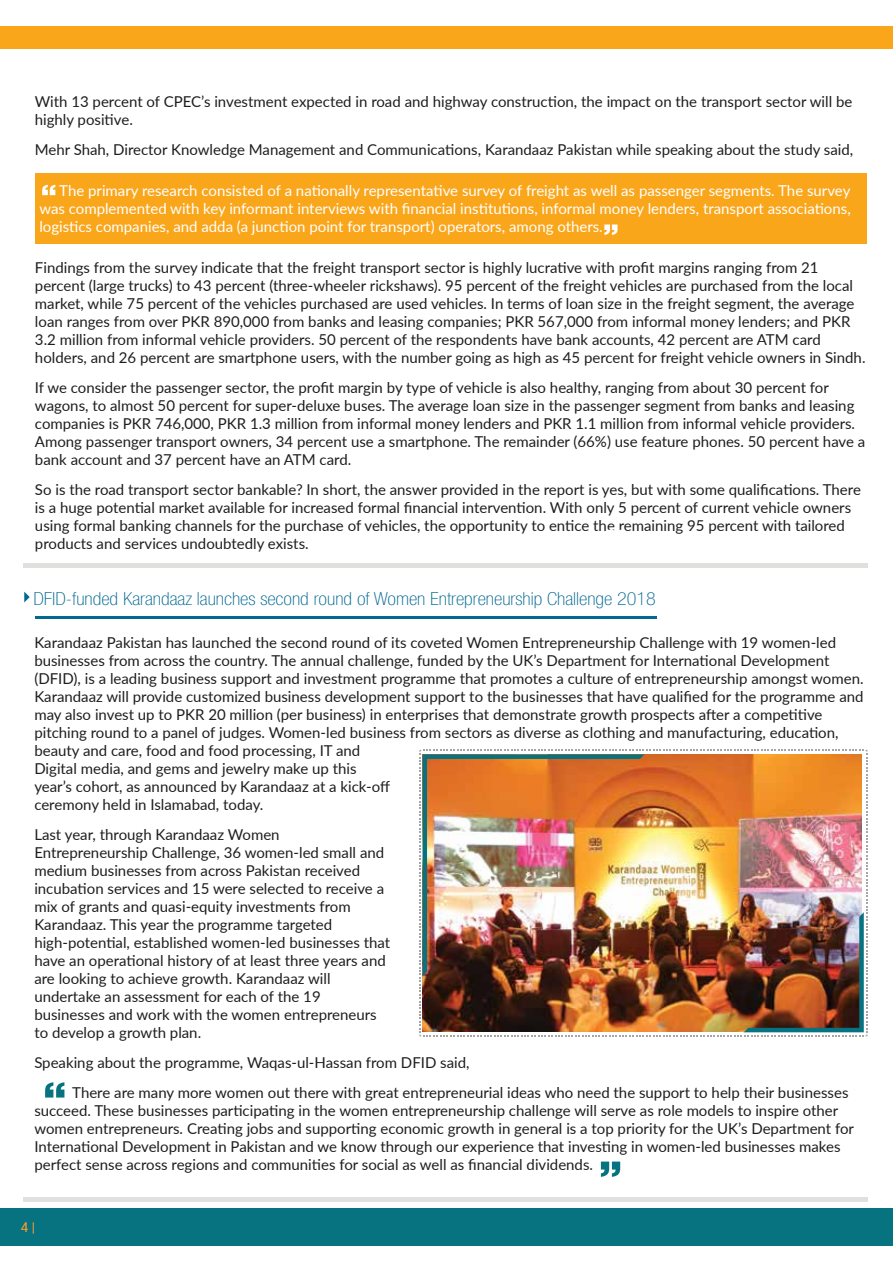
<style>
.page{position:relative;width:893px;height:1263px;background:#fff}
.page>*{position:absolute;margin:0;border:0;box-sizing:border-box;transform-origin:0 0}
.t1{font:100 condensed 18px "Helvetica Neue LT Std";color:#006891;scale:1.12 1}
.t2{font:15px/18px "Lato";color:#1e1e1e}
.t3{font:15px/18px "Lato";color:#fff;text-align:justify}
.t4{font:13.5px "Roboto";color:#f99e2b}
</style>
<div class="page">
<div style="left:0;top:27px;width:893px;height:22px;background:#faa61b"></div>
<svg style="left:601px;top:1161px;width:19px;height:16px"></svg>
<svg style="left:45px;top:1082px;width:19px;height:15px"></svg>
<hr style="left:23px;top:563px;width:845px;height:4px;background:#e0e0df">
<hr style="left:23px;top:1197px;width:845px;height:4px;background:#e0e0df">
<img style="left:419px;top:750px;width:448px;height:286px">
<img style="left:420px;top:752px;width:234px;height:242px">
<div style="left:35px;top:173px;width:832px;height:71px;background:#faa61b"></div>
<svg style="left:604px;top:224px;width:14px;height:11px"></svg>
<svg style="left:42px;top:185px;width:13px;height:10px"></svg>
<div style="left:0;top:1208px;width:893px;height:38px;background:#077280"></div>
<hr style="left:35px;top:617px;width:621px;height:2px;background:#006891">
<svg style="left:24px;top:592px;width:6px;height:10px"></svg>
<p class="t2" style="left:35px;top:92px;width:819px">With 13 percent of CPEC’s investment expected in road and highway construction, the impact on the transport sector will be highly positive.</p>
<p class="t2" style="left:35px;top:140px;width:820px">Mehr Shah, Director Knowledge Management and Communications, Karandaaz Pakistan while speaking about the study said,</p>
<p class="t3" style="left:39px;top:181px;width:813px;text-indent:20px">The primary research consisted of a nationally representative survey of freight as well as passenger segments. The survey was complemented with key informant interviews with financial institutions, informal money lenders, transport associations, logistics companies, and adda (a junction point for transport) operators, among others.</p>
<p class="t2" style="left:35px;top:258px;width:832px">Findings from the survey indicate that the freight transport sector is highly lucrative with profit margins ranging from 21 percent (large trucks) to 43 percent (three-wheeler rickshaws). 95 percent of the freight vehicles are purchased from the local market, while 75 percent of the vehicles purchased are used vehicles. In terms of loan size in the freight segment, the average loan ranges from over PKR 890,000 from banks and leasing companies; PKR 567,000 from informal money lenders; and PKR 3.2 million from informal vehicle providers. 50 percent of the respondents have bank accounts, 42 percent are ATM card holders, and 26 percent are smartphone users, with the number going as high as 45 percent for freight vehicle owners in Sindh.</p>
<p class="t2" style="left:35px;top:378px;width:832px">If we consider the passenger sector, the profit margin by type of vehicle is also healthy, ranging from about 30 percent for wagons, to almost 50 percent for super-deluxe buses. The average loan size in the passenger segment from banks and leasing companies is PKR 746,000, PKR 1.3 million from informal money lenders and PKR 1.1 million from informal vehicle providers.<br>Among passenger transport owners, 34 percent use a smartphone. The remainder (66%) use feature phones. 50 percent have a bank account and 37 percent have an ATM card.</p>
<p class="t2" style="left:35px;top:480px;width:827px">So is the road transport sector bankable? In short, the answer provided in the report is yes, but with some qualifications. There is a huge potential market available for increased formal financial intervention. With only 5 percent of current vehicle owners using formal banking channels for the purchase of vehicles, the opportunity to entice the remaining 95 percent with tailored products and services undoubtedly exists.</p>
<p class="t1" style="left:33px;top:588px;width:557px">DFID-funded Karandaaz launches second round of Women Entrepreneurship Challenge 2018</p>
<p class="t2" style="left:34px;top:632px;width:831px">Karandaaz Pakistan has launched the second round of its coveted Women Entrepreneurship Challenge with 19 women-led businesses from across the country. The annual challenge, funded by the UK’s Department for International Development (DFID), is a leading business support and investment programme that promotes a culture of entrepreneurship amongst women.<br>Karandaaz will provide customized business development support to the businesses that have qualified for the programme and may also invest up to PKR 20 million (per business) in enterprises that demonstrate growth prospects after a competitive pitching round to a panel of judges. Women-led business from sectors as diverse as clothing and manufacturing, education, beauty and care, food and food processing, IT and<br>Digital media, and gems and jewelry make up this<br>year’s cohort, as announced by Karandaaz at a kick-off<br>ceremony held in Islamabad, today.</p>
<p class="t2" style="left:34px;top:824px;width:357px">Last year, through Karandaaz Women Entrepreneurship Challenge, 36 women-led small and medium businesses from across Pakistan received incubation services and 15 were selected to receive a mix of grants and quasi-equity investments from Karandaaz. This year the programme targeted high-potential, established women-led businesses that have an operational history of at least three years and are looking to achieve growth. Karandaaz will undertake an assessment for each of the 19 businesses and work with the women entrepreneurs to develop a growth plan.</p>
<p class="t2" style="left:72px;top:1046px;width:778px;line-height:30px;text-indent:-38px">Speaking about the programme, Waqas-ul-Hassan from DFID said,<br>There are many more women out there with great entrepreneurial ideas who need the support to help their businesses</p>
<p class="t2" style="left:34px;top:1100px;width:821px">succeed. These businesses participating in the women entrepreneurship challenge will serve as role models to inspire other women entrepreneurs. Creating jobs and supporting economic growth in general is a top priority for the UK’s Department for International Development in Pakistan and we know through our experience that investing in women-led businesses makes perfect sense across regions and communities for social as well as financial dividends.</p>
<p class="t4" style="left:21px;top:1218px;width:16px">4 |</p>
</div>
